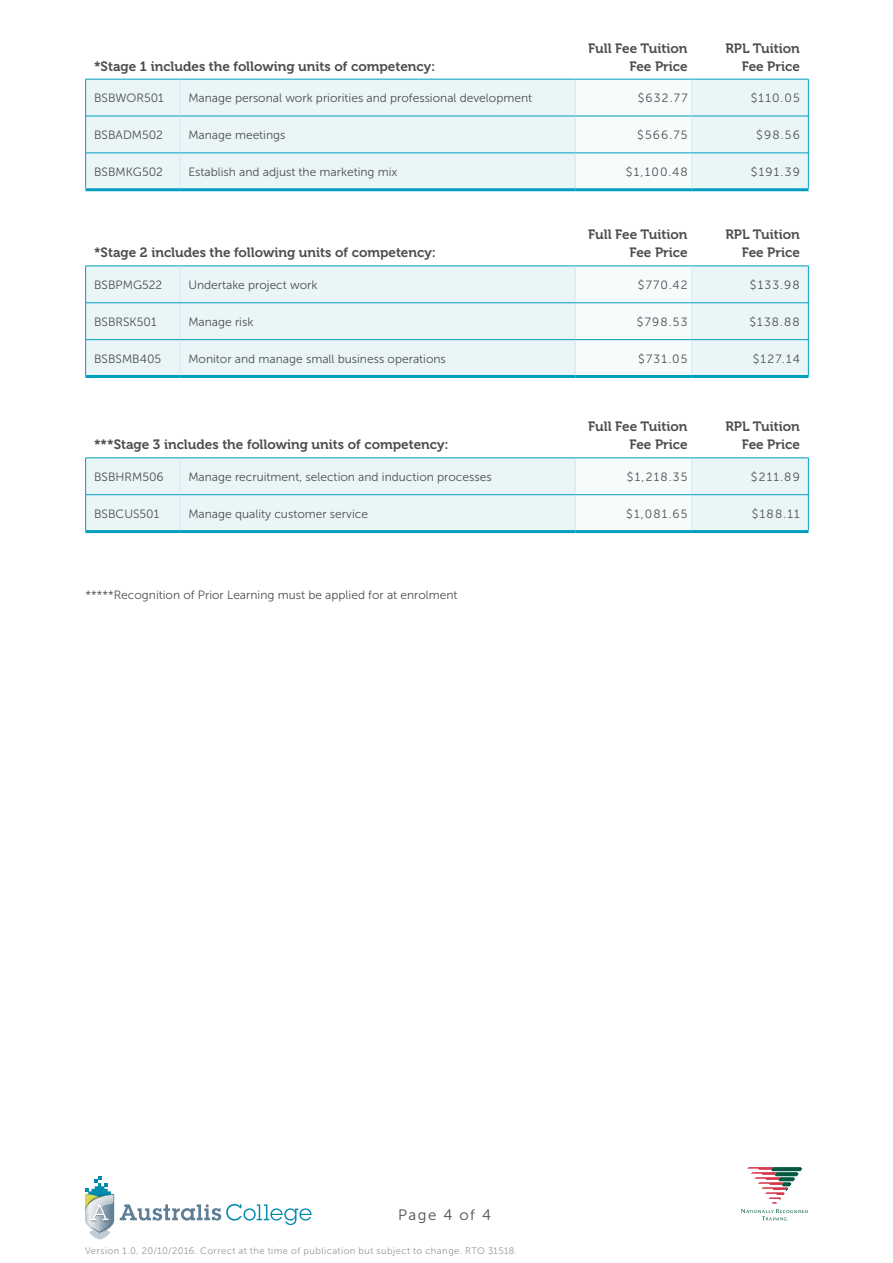
<style>
.page{position:relative;width:893px;height:1263px;background:#fff}
.page>*{position:absolute;margin:0;border:0;box-sizing:border-box;transform-origin:0 0}
.t1{font:15px "Museo Sans 300";letter-spacing:.1em;color:#4d4d4f}
.t2{font:13.5px/18px "Museo 700";color:#4d4d4f;text-align:right}
.t3{font:12px "Museo Sans 300";color:#4d4d4f}
.t4{font:9.45px "Museo Sans 300";letter-spacing:.045em;color:#939598}
</style>
<div class="page">
<svg style="left:85px;top:1177px;width:29px;height:63px"></svg>
<svg style="left:120px;top:1204px;width:192px;height:21px"></svg>
<svg style="left:747px;top:1167px;width:55px;height:36px"></svg>
<svg style="left:741px;top:1209px;width:67px;height:11px"></svg>
<svg style="left:86px;top:78px;width:722px;height:110px"></svg>
<hr style="left:85px;top:79px;width:1px;height:37px;background:#009fc2">
<hr style="left:85px;top:116px;width:1px;height:37px;background:#009fc2">
<hr style="left:85px;top:79px;width:95px;height:1px;background:#009fc2">
<hr style="left:85px;top:116px;width:95px;height:1px;background:#009fc2">
<hr style="left:180px;top:79px;width:1px;height:37px;background:#d1eaf1">
<hr style="left:180px;top:116px;width:1px;height:37px;background:#d1eaf1">
<hr style="left:180px;top:79px;width:395px;height:1px;background:#009fc2">
<hr style="left:180px;top:116px;width:395px;height:1px;background:#009fc2">
<hr style="left:575px;top:79px;width:1px;height:37px;background:#d1eaf1">
<hr style="left:575px;top:116px;width:1px;height:37px;background:#d1eaf1">
<hr style="left:575px;top:79px;width:117px;height:1px;background:#009fc2">
<hr style="left:575px;top:116px;width:117px;height:1px;background:#009fc2">
<hr style="left:692px;top:79px;width:1px;height:37px;background:#d1eaf1">
<hr style="left:692px;top:116px;width:1px;height:37px;background:#d1eaf1">
<hr style="left:808px;top:79px;width:1px;height:37px;background:#009fc2">
<hr style="left:808px;top:116px;width:1px;height:37px;background:#009fc2">
<hr style="left:692px;top:79px;width:116px;height:1px;background:#009fc2">
<hr style="left:692px;top:116px;width:116px;height:1px;background:#009fc2">
<hr style="left:85px;top:153px;width:1px;height:35px;background:#009fc2">
<hr style="left:85px;top:153px;width:95px;height:1px;background:#009fc2">
<hr style="left:85px;top:188px;width:95px;height:3px;background:#009fc2">
<hr style="left:180px;top:153px;width:1px;height:35px;background:#d1eaf1">
<hr style="left:180px;top:153px;width:395px;height:1px;background:#009fc2">
<hr style="left:180px;top:188px;width:395px;height:3px;background:#009fc2">
<hr style="left:575px;top:153px;width:1px;height:35px;background:#d1eaf1">
<hr style="left:575px;top:153px;width:117px;height:1px;background:#009fc2">
<hr style="left:575px;top:188px;width:117px;height:3px;background:#009fc2">
<hr style="left:692px;top:153px;width:1px;height:35px;background:#d1eaf1">
<hr style="left:692px;top:153px;width:116px;height:1px;background:#009fc2">
<hr style="left:808px;top:153px;width:1px;height:35px;background:#009fc2">
<hr style="left:692px;top:188px;width:116px;height:3px;background:#009fc2">
<svg style="left:86px;top:265px;width:722px;height:110px"></svg>
<hr style="left:85px;top:266px;width:1px;height:37px;background:#009fc2">
<hr style="left:85px;top:303px;width:1px;height:36px;background:#009fc2">
<hr style="left:85px;top:266px;width:95px;height:1px;background:#009fc2">
<hr style="left:180px;top:266px;width:1px;height:37px;background:#d1eaf1">
<hr style="left:180px;top:303px;width:1px;height:36px;background:#d1eaf1">
<hr style="left:180px;top:266px;width:395px;height:1px;background:#009fc2">
<hr style="left:575px;top:266px;width:1px;height:37px;background:#d1eaf1">
<hr style="left:575px;top:303px;width:1px;height:36px;background:#d1eaf1">
<hr style="left:575px;top:266px;width:117px;height:1px;background:#009fc2">
<hr style="left:692px;top:266px;width:1px;height:37px;background:#d1eaf1">
<hr style="left:692px;top:303px;width:1px;height:36px;background:#d1eaf1">
<hr style="left:808px;top:266px;width:1px;height:37px;background:#009fc2">
<hr style="left:808px;top:303px;width:1px;height:36px;background:#009fc2">
<hr style="left:692px;top:266px;width:116px;height:1px;background:#009fc2">
<hr style="left:85px;top:340px;width:1px;height:35px;background:#009fc2">
<hr style="left:85px;top:302px;width:95px;height:1px;background:#009fc2">
<hr style="left:85px;top:339px;width:95px;height:1px;background:#009fc2">
<hr style="left:85px;top:375px;width:95px;height:3px;background:#009fc2">
<hr style="left:180px;top:340px;width:1px;height:35px;background:#d1eaf1">
<hr style="left:180px;top:302px;width:395px;height:1px;background:#009fc2">
<hr style="left:180px;top:339px;width:395px;height:1px;background:#009fc2">
<hr style="left:180px;top:375px;width:395px;height:3px;background:#009fc2">
<hr style="left:575px;top:340px;width:1px;height:35px;background:#d1eaf1">
<hr style="left:575px;top:302px;width:117px;height:1px;background:#009fc2">
<hr style="left:575px;top:339px;width:117px;height:1px;background:#009fc2">
<hr style="left:575px;top:375px;width:117px;height:3px;background:#009fc2">
<hr style="left:692px;top:340px;width:1px;height:35px;background:#d1eaf1">
<hr style="left:692px;top:302px;width:116px;height:1px;background:#009fc2">
<hr style="left:692px;top:339px;width:116px;height:1px;background:#009fc2">
<hr style="left:808px;top:340px;width:1px;height:35px;background:#009fc2">
<hr style="left:692px;top:375px;width:116px;height:3px;background:#009fc2">
<svg style="left:86px;top:457px;width:722px;height:73px"></svg>
<hr style="left:85px;top:458px;width:1px;height:36px;background:#009fc2">
<hr style="left:180px;top:458px;width:1px;height:36px;background:#d1eaf1">
<hr style="left:575px;top:458px;width:1px;height:36px;background:#d1eaf1">
<hr style="left:692px;top:458px;width:1px;height:36px;background:#d1eaf1">
<hr style="left:808px;top:458px;width:1px;height:36px;background:#009fc2">
<hr style="left:85px;top:495px;width:1px;height:35px;background:#009fc2">
<hr style="left:85px;top:458px;width:95px;height:1px;background:#009fc2">
<hr style="left:85px;top:494px;width:95px;height:1px;background:#009fc2">
<hr style="left:85px;top:530px;width:95px;height:3px;background:#009fc2">
<hr style="left:180px;top:495px;width:1px;height:35px;background:#d1eaf1">
<hr style="left:180px;top:458px;width:395px;height:1px;background:#009fc2">
<hr style="left:180px;top:494px;width:395px;height:1px;background:#009fc2">
<hr style="left:180px;top:530px;width:395px;height:3px;background:#009fc2">
<hr style="left:575px;top:495px;width:1px;height:35px;background:#d1eaf1">
<hr style="left:575px;top:458px;width:117px;height:1px;background:#009fc2">
<hr style="left:575px;top:494px;width:117px;height:1px;background:#009fc2">
<hr style="left:575px;top:530px;width:117px;height:3px;background:#009fc2">
<hr style="left:692px;top:495px;width:1px;height:35px;background:#d1eaf1">
<hr style="left:692px;top:458px;width:116px;height:1px;background:#009fc2">
<hr style="left:692px;top:494px;width:116px;height:1px;background:#009fc2">
<hr style="left:808px;top:495px;width:1px;height:35px;background:#009fc2">
<hr style="left:692px;top:530px;width:116px;height:3px;background:#009fc2">
<p class="t2" style="left:94px;top:57px;width:343px">*Stage 1 includes the following units of competency:</p>
<p class="t2" style="left:588px;top:39px;width:101px">Full Fee Tuition<br>Fee Price</p>
<p class="t2" style="left:725px;top:39px;width:76px">RPL Tuition<br>Fee Price</p>
<p class="t3" style="left:94px;top:91px;width:71px">BSBWOR501</p>
<p class="t3" style="left:188px;top:91px;width:345px">Manage personal work priorities and professional development</p>
<p class="t3" style="left:638px;top:91px;width:51px">$632.77</p>
<p class="t3" style="left:751px;top:91px;width:51px">$110.05</p>
<p class="t3" style="left:94px;top:128px;width:70px">BSBADM502</p>
<p class="t3" style="left:188px;top:128px;width:99px">Manage meetings</p>
<p class="t3" style="left:637px;top:128px;width:52px">$566.75</p>
<p class="t3" style="left:756px;top:128px;width:45px">$98.56</p>
<p class="t3" style="left:94px;top:165px;width:70px">BSBMKG502</p>
<p class="t3" style="left:188px;top:165px;width:211px">Establish and adjust the marketing mix</p>
<p class="t3" style="left:626px;top:165px;width:63px">$1,100.48</p>
<p class="t3" style="left:751px;top:165px;width:51px">$191.39</p>
<p class="t2" style="left:94px;top:244px;width:343px">*Stage 2 includes the following units of competency:</p>
<p class="t2" style="left:588px;top:226px;width:101px">Full Fee Tuition<br>Fee Price</p>
<p class="t2" style="left:725px;top:226px;width:76px">RPL Tuition<br>Fee Price</p>
<p class="t3" style="left:94px;top:278px;width:70px">BSBPMG522</p>
<p class="t3" style="left:188px;top:278px;width:131px">Undertake project work</p>
<p class="t3" style="left:638px;top:278px;width:51px">$770.42</p>
<p class="t3" style="left:750px;top:278px;width:51px">$133.98</p>
<p class="t3" style="left:94px;top:315px;width:64px">BSBRSK501</p>
<p class="t3" style="left:188px;top:315px;width:67px">Manage risk</p>
<p class="t3" style="left:637px;top:315px;width:52px">$798.53</p>
<p class="t3" style="left:749px;top:315px;width:52px">$138.88</p>
<p class="t3" style="left:94px;top:352px;width:69px">BSBSMB405</p>
<p class="t3" style="left:188px;top:352px;width:259px">Monitor and manage small business operations</p>
<p class="t3" style="left:638px;top:352px;width:51px">$731.05</p>
<p class="t3" style="left:753px;top:352px;width:49px">$127.14</p>
<p class="t2" style="left:94px;top:436px;width:356px">***Stage 3 includes the following units of competency:</p>
<p class="t2" style="left:588px;top:418px;width:101px">Full Fee Tuition<br>Fee Price</p>
<p class="t2" style="left:725px;top:418px;width:76px">RPL Tuition<br>Fee Price</p>
<p class="t3" style="left:94px;top:470px;width:71px">BSBHRM506</p>
<p class="t3" style="left:188px;top:470px;width:305px">Manage recruitment, selection and induction processes</p>
<p class="t3" style="left:627px;top:470px;width:62px">$1,218.35</p>
<p class="t3" style="left:751px;top:470px;width:51px">$211.89</p>
<p class="t3" style="left:94px;top:507px;width:67px">BSBCUS501</p>
<p class="t3" style="left:188px;top:507px;width:181px">Manage quality customer service</p>
<p class="t3" style="left:626px;top:507px;width:63px">$1,081.65</p>
<p class="t3" style="left:752px;top:507px;width:49px">$188.11</p>
<p class="t3" style="left:85px;top:588px;width:374px">*****Recognition of Prior Learning must be applied for at enrolment</p>
<p class="t1" style="left:398px;top:1207px;width:94px">Page 4 of 4</p>
<p class="t4" style="left:85px;top:1245px;width:434px">Version 1.0, 20/10/2016. Correct at the time of publication but subject to change. RTO 31518.</p>
</div>
